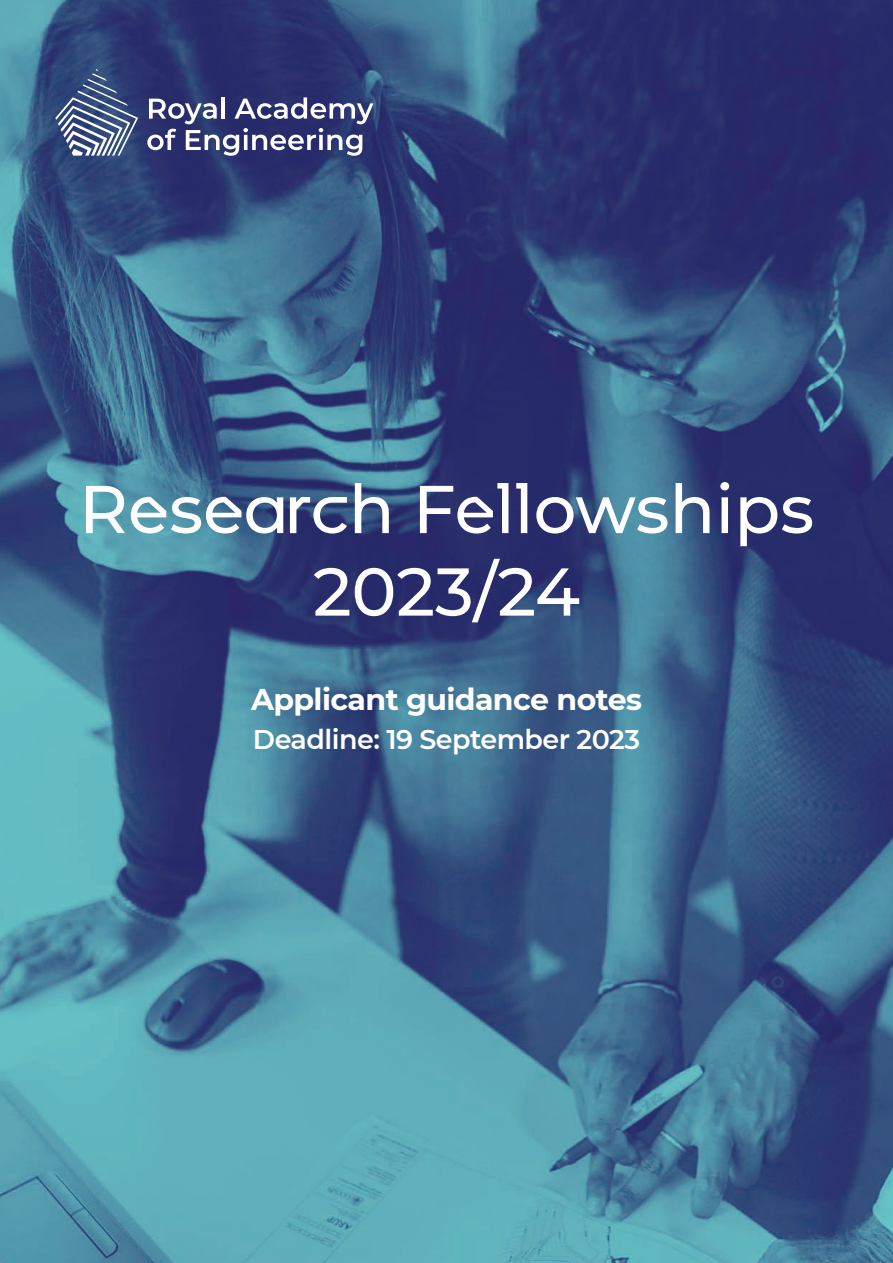
<style>
.page{position:relative;width:893px;height:1263px;background:#fff}
.page>*{position:absolute;margin:0;border:0;box-sizing:border-box;transform-origin:0 0}
.t1{font:67.5px/82.5px "Montserrat Engineered Alt";color:#fff;text-align:center}
.t2{font:700 30px "Montserrat";letter-spacing:-.02em;color:#fff}
.t3{font:600 27px "Montserrat";letter-spacing:-.02em;color:#fff}
</style>
<div class="page">
<img style="left:0;top:0;width:893px;height:1263px">
<svg style="left:55px;top:69px;width:83px;height:87px;background:#576a92"></svg>
<svg style="left:147px;top:97px;width:227px;height:59px"></svg>
<p class="t1" style="left:79px;top:468px;width:737px">Research Fellowships<br>2023/24</p>
<p class="t2" style="left:251px;top:678px;width:392px">Applicant guidance notes</p>
<p class="t3" style="left:253px;top:720px;width:389px">Deadline: 19 September 2023</p>
</div>
